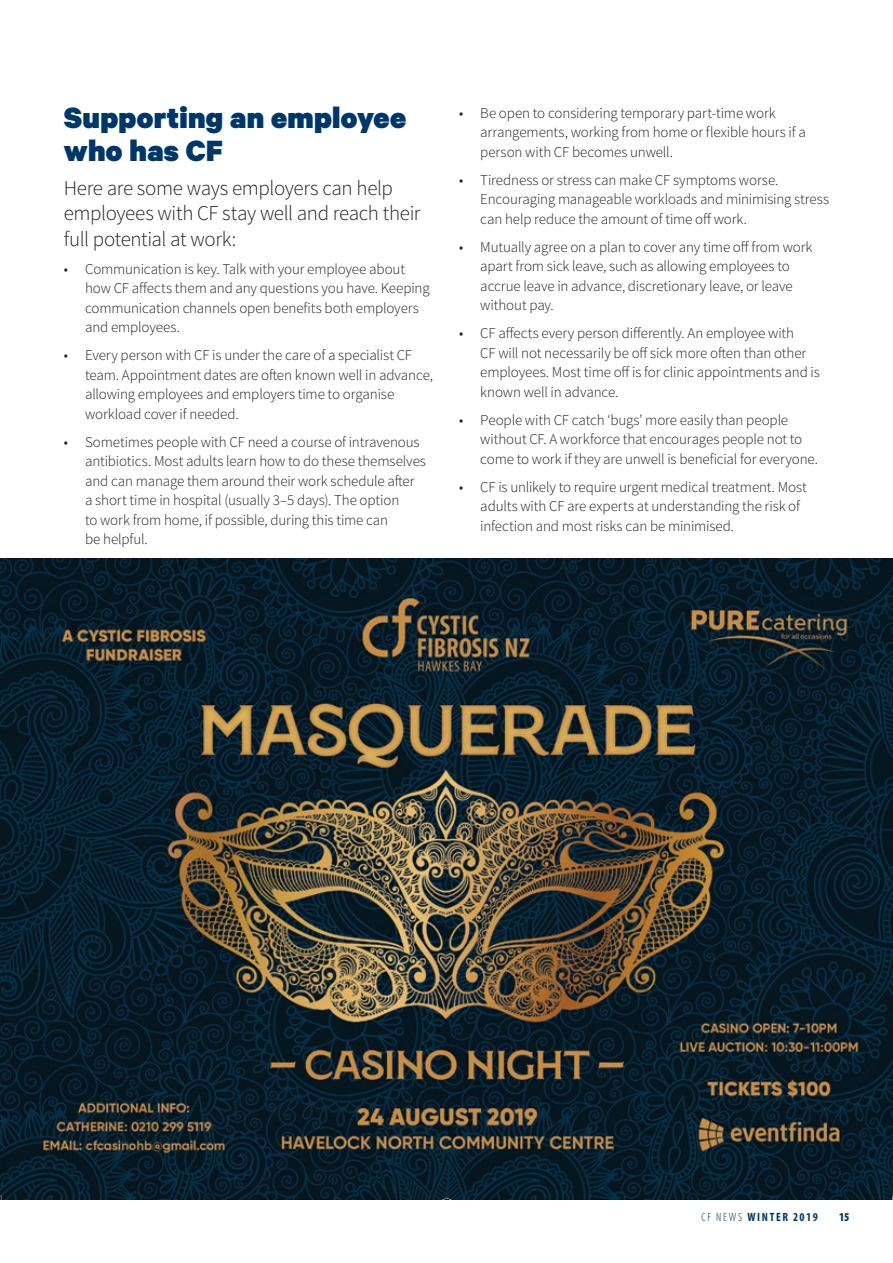
<style>
.page{position:relative;width:893px;height:1263px;background:#fff}
.page>*{position:absolute;margin:0;border:0;box-sizing:border-box;transform-origin:0 0}
.HEAD{font:900 33px/33px "Calibre";letter-spacing:.01em;color:#00376b}
.BODY_Intro{font:300 21px/25.5px "Source Sans Pro";letter-spacing:-.02em;color:#231f20}
.t1{font:300 15px/19.5px "Source Sans Pro";letter-spacing:-.01em;color:#231f20}
.t2{font:700 condensed 12px "Myriad Pro";letter-spacing:.14em;color:#00376b}
.t3{font:900 condensed 12px "Myriad Pro";color:#00376b}
.s1{font-weight:300}
</style>
<div class="page">
<img style="left:0;top:558px;width:893px;height:641px">
<svg style="left:438px;top:1198px;width:17px;height:2px"></svg>
<p class="HEAD" style="left:64px;top:100px;width:344px">Supporting an employee who has CF</p>
<p class="BODY_Intro" style="left:64px;top:175px;width:358px">Here are some ways employers can help employees with CF stay well and reach their full potential at work:</p>
<p class="t1" style="left:85px;top:259px;width:346px;text-indent:-21px">• Communication is key. Talk with your employee about how CF affects them and any questions you have. Keeping communication channels open benefits both employers and employees.</p>
<p class="t1" style="left:85px;top:346px;width:349px;text-indent:-21px">• Every person with CF is under the care of a specialist CF team. Appointment dates are often known well in advance, allowing employees and employers time to organise workload cover if needed.</p>
<p class="t1" style="left:85px;top:432px;width:342px;text-indent:-21px">• Sometimes people with CF need a course of intravenous antibiotics. Most adults learn how to do these themselves and can manage them around their work schedule after<br>a short time in hospital (usually 3–5 days). The option<br>to work from home, if possible, during this time can<br>be helpful.</p>
<p class="t1" style="left:480px;top:103px;width:327px;text-indent:-21px">• Be open to considering temporary part-time work arrangements, working from home or flexible hours if a person with CF becomes unwell.</p>
<p class="t1" style="left:480px;top:170px;width:350px;text-indent:-21px">• Tiredness or stress can make CF symptoms worse.<br>Encouraging manageable workloads and minimising stress can help reduce the amount of time off work.</p>
<p class="t1" style="left:480px;top:237px;width:334px;text-indent:-21px">• Mutually agree on a plan to cover any time off from work apart from sick leave, such as allowing employees to accrue leave in advance, discretionary leave, or leave without pay.</p>
<p class="t1" style="left:480px;top:323px;width:341px;text-indent:-21px">• CF affects every person differently. An employee with<br>CF will not necessarily be off sick more often than other employees. Most time off is for clinic appointments and is known well in advance.</p>
<p class="t1" style="left:480px;top:410px;width:339px;text-indent:-21px">• People with CF catch ‘bugs’ more easily than people without CF. A workforce that encourages people not to come to work if they are unwell is beneficial for everyone.</p>
<p class="t1" style="left:480px;top:477px;width:328px;text-indent:-21px">• CF is unlikely to require urgent medical treatment. Most adults with CF are experts at understanding the risk of infection and most risks can be minimised.</p>
<p class="t2" style="left:701px;top:1210px;width:118px"><span class="s1">CF NEWS</span> WINTER 2019</p>
<p class="t3" style="left:839px;top:1211px;width:12px">15</p>
</div>
